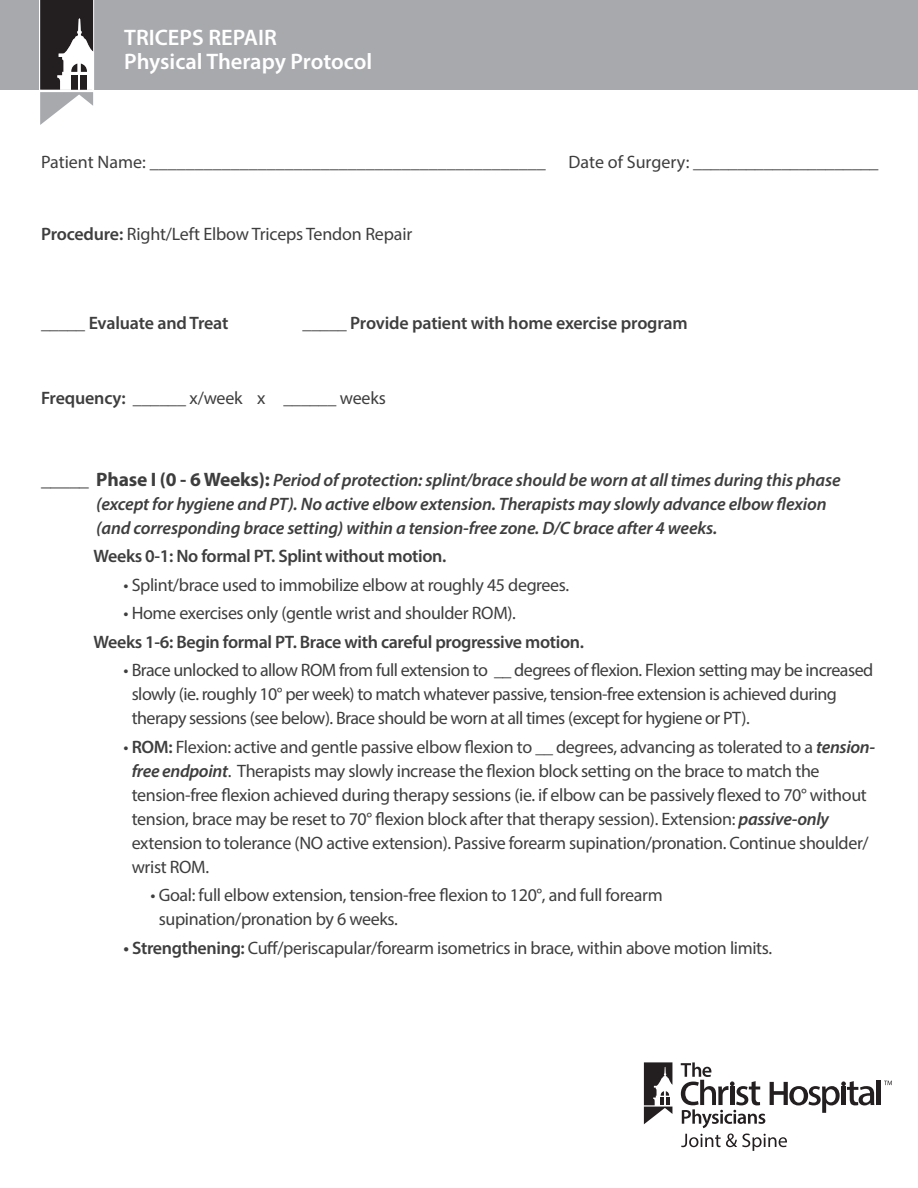
<style>
.page{position:relative;width:918px;height:1188px;background:#fff}
.page>*{position:absolute;margin:0;border:0;box-sizing:border-box;transform-origin:0 0}
.Body_copy{font:600 22.5px/24px "Myriad Pro";color:#fff}
.Body_copy-2{font:18px/24px "Myriad Pro";letter-spacing:-.02em;color:#3e3e3f}
.Body_copy-3{font:italic 600 18px/24px "Myriad Pro";letter-spacing:-.01em;color:#3e3e3f}
.Body_copy-4{font:600 18px "Myriad Pro";letter-spacing:-.02em;color:#3e3e3f}
.Body_copy-5{font:18px "Myriad Pro";color:#3e3e3f}
.s1{font-weight:600}
.s2{font-weight:700;font-style:normal;font-size:19.5px}
.s3{font-weight:600;font-style:italic}
</style>
<div class="page">
<div style="left:0;top:0;width:918px;height:89px;background:#a8a9ad"></div>
<svg style="left:39px;top:0;width:55px;height:125px"></svg>
<svg style="left:884px;top:1081px;width:8px;height:4px"></svg>
<div style="left:876px;top:1081px;width:5px;height:24px;background:#231f20"></div>
<svg style="left:681px;top:1062px;width:193px;height:66px"></svg>
<svg style="left:644px;top:1062px;width:28px;height:62px"></svg>
<svg style="left:681px;top:1134px;width:106px;height:17px"></svg>
<p class="Body_copy" style="left:124px;top:25px;width:250px">TRICEPS REPAIR<br>Physical Therapy Protocol</p>
<p class="Body_copy-5" style="left:41px;top:150px;width:506px">Patient Name: ____________________________________________</p>
<p class="Body_copy-5" style="left:569px;top:150px;width:312px">Date of Surgery: _____________________</p>
<p class="Body_copy-2" style="left:41px;top:222px;width:373px"><span class="s1">Procedure:</span> Right/Left Elbow Triceps Tendon Repair</p>
<p class="Body_copy-4" style="left:41px;top:311px;width:189px">_____ Evaluate and Treat</p>
<p class="Body_copy-4" style="left:303px;top:311px;width:387px">_____ Provide patient with home exercise program</p>
<p class="Body_copy-2" style="left:41px;top:385px;width:346px"><span class="s1">Frequency:</span> ______ x/week x ______ weeks</p>
<p class="Body_copy-3" style="left:96px;top:467px;width:746px;text-indent:-55px"><span class="s2">_____ Phase I (0 - 6 Weeks):</span> Period of protection: splint/brace should be worn at all times during this phase (except for hygiene and PT). No active elbow extension. Therapists may slowly advance elbow flexion (and corresponding brace setting) within a tension-free zone. D/C brace after 4 weeks.</p>
<p class="Body_copy-4" style="left:94px;top:545px;width:354px">Weeks 0-1: No formal PT. Splint without motion.</p>
<p class="Body_copy-2" style="left:124px;top:572px;width:447px">• Splint/brace used to immobilize elbow at roughly 45 degrees.</p>
<p class="Body_copy-2" style="left:124px;top:601px;width:394px">• Home exercises only (gentle wrist and shoulder ROM).</p>
<p class="Body_copy-4" style="left:94px;top:630px;width:492px">Weeks 1-6: Begin formal PT. Brace with careful progressive motion.</p>
<p class="Body_copy-2" style="left:132px;top:658px;width:743px;text-indent:-8px">• Brace unlocked to allow ROM from full extension to __ degrees of flexion. Flexion setting may be increased slowly (ie. roughly 10° per week) to match whatever passive, tension-free extension is achieved during therapy sessions (see below). Brace should be worn at all times (except for hygiene or PT).</p>
<p class="Body_copy-2" style="left:132px;top:734px;width:745px;text-indent:-8px">• <span class="s1">ROM:</span> Flexion: active and gentle passive elbow flexion to __ degrees, advancing as tolerated to a <span class="s3">tension&shy;free endpoint</span>. Therapists may slowly increase the flexion block setting on the brace to match the tension-free flexion achieved during therapy sessions (ie. if elbow can be passively flexed to 70° without tension, brace may be reset to 70° flexion block after that therapy session). Extension: <span class="s3">passive-only </span>extension to tolerance (NO active extension). Passive forearm supination/pronation. Continue shoulder/ wrist ROM.</p>
<p class="Body_copy-2" style="left:159px;top:883px;width:506px;text-indent:-8px">• Goal: full elbow extension, tension-free flexion to 120°, and full forearm supination/pronation by 6 weeks.</p>
<p class="Body_copy-2" style="left:124px;top:935px;width:650px"><span class="s1">• Strengthening:</span> Cuff/periscapular/forearm isometrics in brace, within above motion limits.</p>
</div>
